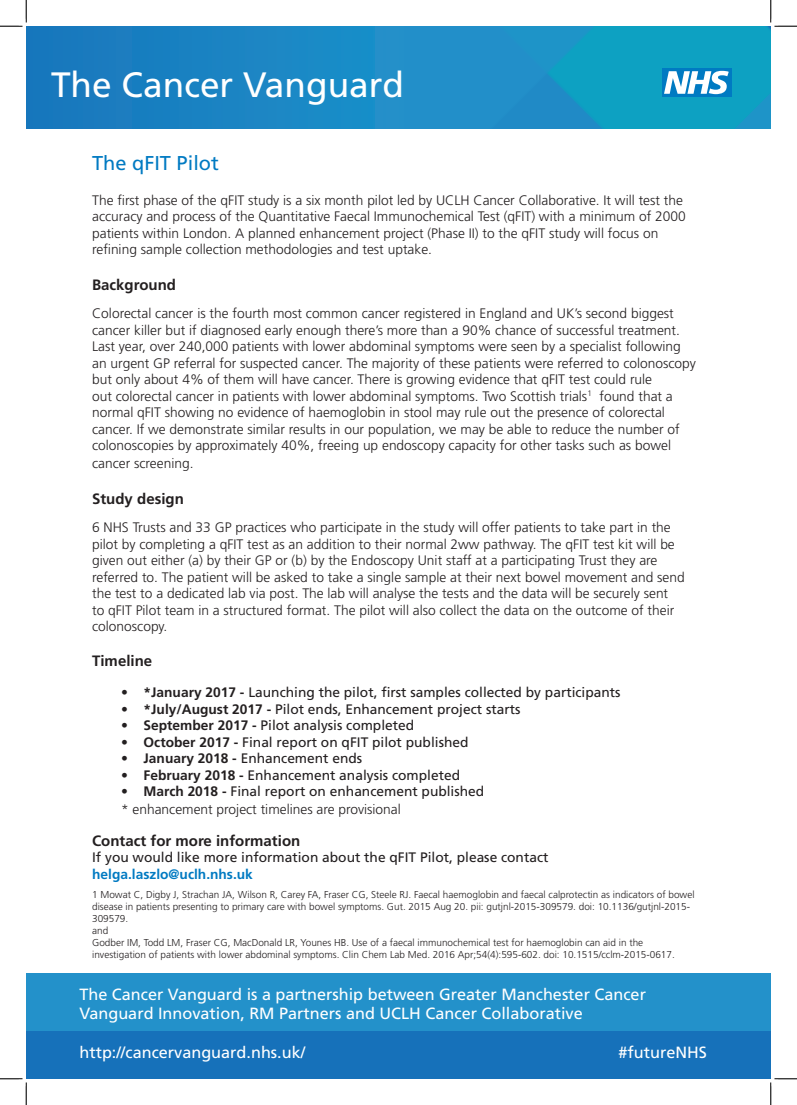
<style>
.page{position:relative;width:797px;height:1105px;background:#fff}
.page>*{position:absolute;margin:0;border:0;box-sizing:border-box;transform-origin:0 0}
.t1{font:35.25px "Frutiger LT Std";color:#fff}
.t2{font:20px "Frutiger LT Std";color:#007ac2}
.t3{font:16.25px/19.5px "Frutiger LT Std";color:#fff}
.t4{font:700 15px "Frutiger LT Std";color:#231f20}
.t5{font:300 13.75px/16.5px "Frutiger LT Std";color:#231f20}
.t6{font:13.75px "Frutiger LT Std";color:#231f20}
.t7{font:700 13.75px "Frutiger LT Std";color:#007ac2}
.t8{font:300 10px/12px "Frutiger LT Std";color:#231f20}
.s1{font-weight:700}
</style>
<div class="page">
<div style="left:26px;top:1027px;width:744px;height:52px;background:#1671ba"></div>
<div style="left:26px;top:973px;width:744px;height:58px;background:#2391ca"></div>
<div style="left:404px;top:26px;width:98px;height:103px;background:#228fc9"></div>
<div style="left:26px;top:26px;width:378px;height:103px;background:#1983c2"></div>
<svg style="left:0;top:0;width:27px;height:27px"></svg>
<svg style="left:0;top:1078px;width:27px;height:27px"></svg>
<svg style="left:502px;top:0;width:295px;height:129px"></svg>
<svg style="left:770px;top:1078px;width:27px;height:27px"></svg>
<h1 class="t1" style="left:51px;top:65px;width:354px">The Cancer Vanguard</h1>
<p class="t2" style="left:92px;top:151px;width:128px">The qFIT Pilot</p>
<p class="t5" style="left:92px;top:192px;width:595px">The first phase of the qFIT study is a six month pilot led by UCLH Cancer Collaborative. It will test the accuracy and process of the Quantitative Faecal Immunochemical Test (qFIT) with a minimum of 2000 patients within London. A planned enhancement project (Phase II) to the qFIT study will focus on refining sample collection methodologies and test uptake.</p>
<p class="t4" style="left:92px;top:276px;width:85px">Background</p>
<p class="t5" style="left:92px;top:305px;width:605px">Colorectal cancer is the fourth most common cancer registered in England and UK’s second biggest cancer killer but if diagnosed early enough there’s more than a 90% chance of successful treatment.<br>Last year, over 240,000 patients with lower abdominal symptoms were seen by a specialist following an urgent GP referral for suspected cancer. The majority of these patients were referred to colonoscopy but only about 4% of them will have cancer. There is growing evidence that qFIT test could rule<br>out colorectal cancer in patients with lower abdominal symptoms. Two Scottish trials<sup>1</sup> found that a normal qFIT showing no evidence of haemoglobin in stool may rule out the presence of colorectal cancer. If we demonstrate similar results in our population, we may be able to reduce the number of colonoscopies by approximately 40%, freeing up endoscopy capacity for other tasks such as bowel</p>
<p class="t5" style="left:92px;top:455px;width:103px">cancer screening.</p>
<p class="t4" style="left:92px;top:490px;width:93px">Study design</p>
<p class="t5" style="left:92px;top:519px;width:594px">6 NHS Trusts and 33 GP practices who participate in the study will offer patients to take part in the pilot by completing a qFIT test as an addition to their normal 2ww pathway. The qFIT test kit will be given out either (a) by their GP or (b) by the Endoscopy Unit staff at a participating Trust they are referred to. The patient will be asked to take a single sample at their next bowel movement and send the test to a dedicated lab via post. The lab will analyse the tests and the data will be securely sent<br>to qFIT Pilot team in a structured format. The pilot will also collect the data on the outcome of their colonoscopy.</p>
<p class="t4" style="left:92px;top:652px;width:62px">Timeline</p>
<p class="t6" style="left:121px;top:685px;width:501px"><span class="s1">• *January 2017 -</span> Launching the pilot, first samples collected by participants</p>
<p class="t6" style="left:121px;top:701px;width:401px"><span class="s1">• *July/August 2017 -</span> Pilot ends, Enhancement project starts</p>
<p class="t6" style="left:121px;top:718px;width:295px"><span class="s1">• September 2017 -</span> Pilot analysis completed</p>
<p class="t6" style="left:121px;top:734px;width:349px"><span class="s1">• October 2017 -</span> Final report on qFIT pilot published</p>
<p class="t6" style="left:121px;top:751px;width:243px"><span class="s1">• January 2018 -</span> Enhancement ends</p>
<p class="t6" style="left:121px;top:767px;width:340px"><span class="s1">• February 2018 -</span> Enhancement analysis completed</p>
<p class="t6" style="left:121px;top:784px;width:365px"><span class="s1">• March 2018 -</span> Final report on enhancement published</p>
<p class="t5" style="left:121px;top:802px;width:281px">* enhancement project timelines are provisional</p>
<p class="t4" style="left:92px;top:832px;width:210px">Contact for more information</p>
<p class="t6" style="left:92px;top:849px;width:458px">If you would like more information about the qFIT Pilot, please contact</p>
<p class="t7" style="left:92px;top:866px;width:162px">helga.laszlo@uclh.nhs.uk</p>
<p class="t8" style="left:92px;top:889px;width:604px">1 Mowat C, Digby J, Strachan JA, Wilson R, Carey FA, Fraser CG, Steele RJ. Faecal haemoglobin and faecal calprotectin as indicators of bowel disease in patients presenting to primary care with bowel symptoms. Gut. 2015 Aug 20. pii: gutjnl-2015-309579. doi: 10.1136/gutjnl-2015-<br>309579.</p>
<p class="t8" style="left:92px;top:925px;width:18px">and</p>
<p class="t8" style="left:92px;top:937px;width:584px">Godber IM, Todd LM, Fraser CG, MacDonald LR, Younes HB. Use of a faecal immunochemical test for haemoglobin can aid in the investigation of patients with lower abdominal symptoms. Clin Chem Lab Med. 2016 Apr;54(4):595-602. doi: 10.1515/cclm-2015-0617.</p>
<p class="t3" style="left:79px;top:984px;width:568px">The Cancer Vanguard is a partnership between Greater Manchester Cancer<br>Vanguard Innovation, RM Partners and UCLH Cancer Collaborative</p>
<p class="t3" style="left:79px;top:1043px;width:227px">http://cancervanguard.nhs.uk/</p>
<p class="t3" style="left:618px;top:1043px;width:90px">#futureNHS</p>
</div>
